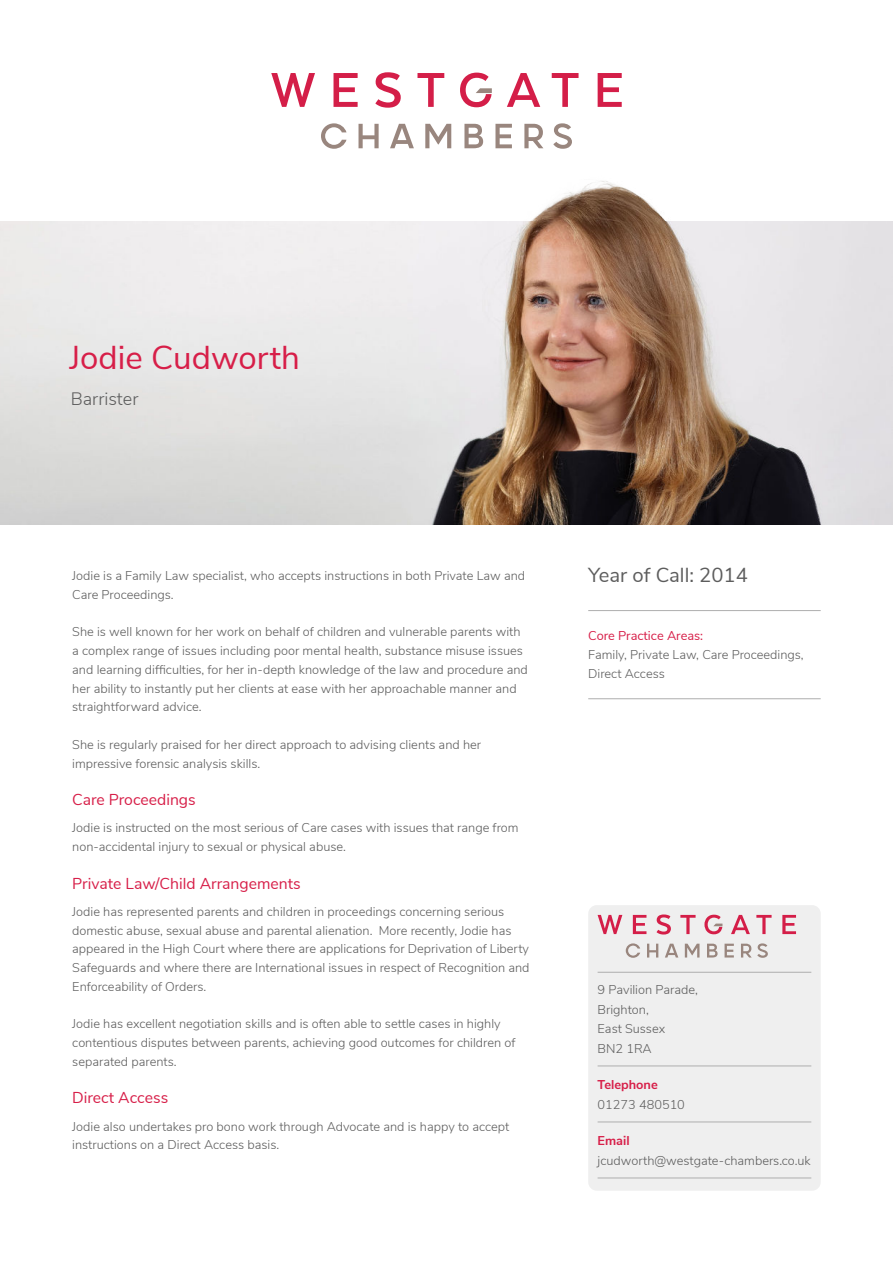
<style>
.page{position:relative;width:893px;height:1263px;background:#fff}
.page>*{position:absolute;margin:0;border:0;box-sizing:border-box;transform-origin:0 0}
.t1{font:33px "Nunito Sans";color:#d71e48}
.t2{font:20.25px "Nunito Sans";color:#5d5d5d}
.t3{font:300 18px "Nunito Sans";color:#5d5d5d}
.t4{font:15.75px "Nunito Sans";color:#d71e48}
.t5{font:300 12.75px/18.8px "Nunito Sans";color:#5d5d5d}
.t6{font:12.75px "Nunito Sans";color:#d71e48}
.t7{font:700 12.75px "Nunito Sans";color:#d71e48}
</style>
<div class="page">
<svg style="left:271px;top:73px;width:44px;height:34px"></svg>
<svg style="left:333px;top:73px;width:25px;height:34px"></svg>
<svg style="left:375px;top:72px;width:26px;height:36px"></svg>
<svg style="left:417px;top:73px;width:27px;height:34px"></svg>
<svg style="left:507px;top:73px;width:33px;height:34px"></svg>
<svg style="left:552px;top:73px;width:26px;height:34px"></svg>
<svg style="left:598px;top:73px;width:24px;height:34px"></svg>
<svg style="left:321px;top:123px;width:25px;height:26px"></svg>
<svg style="left:358px;top:124px;width:21px;height:24px"></svg>
<svg style="left:390px;top:124px;width:24px;height:24px"></svg>
<svg style="left:425px;top:124px;width:26px;height:24px"></svg>
<svg style="left:464px;top:124px;width:19px;height:24px"></svg>
<svg style="left:495px;top:124px;width:17px;height:24px"></svg>
<svg style="left:524px;top:124px;width:19px;height:24px"></svg>
<svg style="left:553px;top:123px;width:19px;height:26px"></svg>
<svg style="left:460px;top:73px;width:32px;height:34px"></svg>
<img style="left:0;top:221px;width:465px;height:304px">
<img style="left:465px;top:181px;width:428px;height:344px">
<hr style="left:588px;top:698px;width:233px;height:1px;background:#aeaeae">
<hr style="left:588px;top:610px;width:233px;height:1px;background:#aeaeae">
<div style="left:588px;top:905px;width:233px;height:286px;background:#efefef;border-radius:9px"></div>
<hr style="left:598px;top:972px;width:213px;height:1px;background:#aeaeae">
<hr style="left:598px;top:1065px;width:213px;height:1px;background:#aeaeae">
<hr style="left:598px;top:1121px;width:213px;height:1px;background:#aeaeae">
<hr style="left:598px;top:1177px;width:213px;height:1px;background:#aeaeae">
<svg style="left:598px;top:915px;width:24px;height:19px"></svg>
<svg style="left:633px;top:915px;width:13px;height:19px"></svg>
<svg style="left:656px;top:914px;width:15px;height:20px"></svg>
<svg style="left:680px;top:915px;width:16px;height:19px"></svg>
<svg style="left:731px;top:915px;width:19px;height:19px"></svg>
<svg style="left:756px;top:915px;width:16px;height:19px"></svg>
<svg style="left:782px;top:915px;width:14px;height:19px"></svg>
<svg style="left:626px;top:943px;width:14px;height:15px"></svg>
<svg style="left:647px;top:944px;width:11px;height:13px"></svg>
<svg style="left:665px;top:944px;width:13px;height:13px"></svg>
<svg style="left:685px;top:944px;width:14px;height:13px"></svg>
<svg style="left:707px;top:944px;width:11px;height:13px"></svg>
<svg style="left:725px;top:944px;width:9px;height:13px"></svg>
<svg style="left:741px;top:943px;width:27px;height:15px"></svg>
<svg style="left:704px;top:915px;width:18px;height:19px"></svg>
<h1 class="t1" style="left:69px;top:344px;width:232px">Jodie Cudworth</h1>
<h3 class="t3" style="left:71px;top:392px;width:69px">Barrister</h3>
<p class="t5" style="left:72px;top:567px;width:454px">Jodie is a Family Law specialist, who accepts instructions in both Private Law and<br>Care Proceedings.</p>
<p class="t5" style="left:72px;top:624px;width:457px">She is well known for her work on behalf of children and vulnerable parents with a complex range of issues including poor mental health, substance misuse issues and learning difficulties, for her in-depth knowledge of the law and procedure and her ability to instantly put her clients at ease with her approachable manner and straightforward advice.</p>
<p class="t5" style="left:72px;top:736px;width:410px">She is regularly praised for her direct approach to advising clients and her impressive forensic analysis skills.</p>
<p class="t4" style="left:72px;top:793px;width:125px">Care Proceedings</p>
<p class="t5" style="left:72px;top:820px;width:448px">Jodie is instructed on the most serious of Care cases with issues that range from non-accidental injury to sexual or physical abuse.</p>
<p class="t4" style="left:72px;top:877px;width:230px">Private Law/Child Arrangements</p>
<p class="t5" style="left:72px;top:903px;width:459px">Jodie has represented parents and children in proceedings concerning serious domestic abuse, sexual abuse and parental alienation. More recently, Jodie has appeared in the High Court where there are applications for Deprivation of Liberty Safeguards and where there are International issues in respect of Recognition and Enforceability of Orders.</p>
<p class="t5" style="left:72px;top:1016px;width:445px">Jodie has excellent negotiation skills and is often able to settle cases in highly contentious disputes between parents, achieving good outcomes for children of separated parents.</p>
<p class="t4" style="left:72px;top:1091px;width:97px">Direct Access</p>
<p class="t5" style="left:72px;top:1118px;width:439px">Jodie also undertakes pro bono work through Advocate and is happy to accept instructions on a Direct Access basis.</p>
<h2 class="t2" style="left:588px;top:566px;width:161px">Year of Call: 2014</h2>
<p class="t6" style="left:588px;top:630px;width:116px">Core Practice Areas:</p>
<p class="t5" style="left:588px;top:646px;width:217px">Family, Private Law, Care Proceedings,<br>Direct Access</p>
<p class="t5" style="left:598px;top:981px;width:102px;line-height:19.5px">9 Pavilion Parade,<br>Brighton,<br>East Sussex<br>BN2 1RA</p>
<p class="t7" style="left:598px;top:1080px;width:62px">Telephone</p>
<p class="t5" style="left:598px;top:1096px;width:89px">01273 480510</p>
<p class="t7" style="left:598px;top:1136px;width:34px">Email</p>
<p class="t5" style="left:598px;top:1150px;width:215px">jcudworth@westgate-chambers.co.uk</p>
</div>
